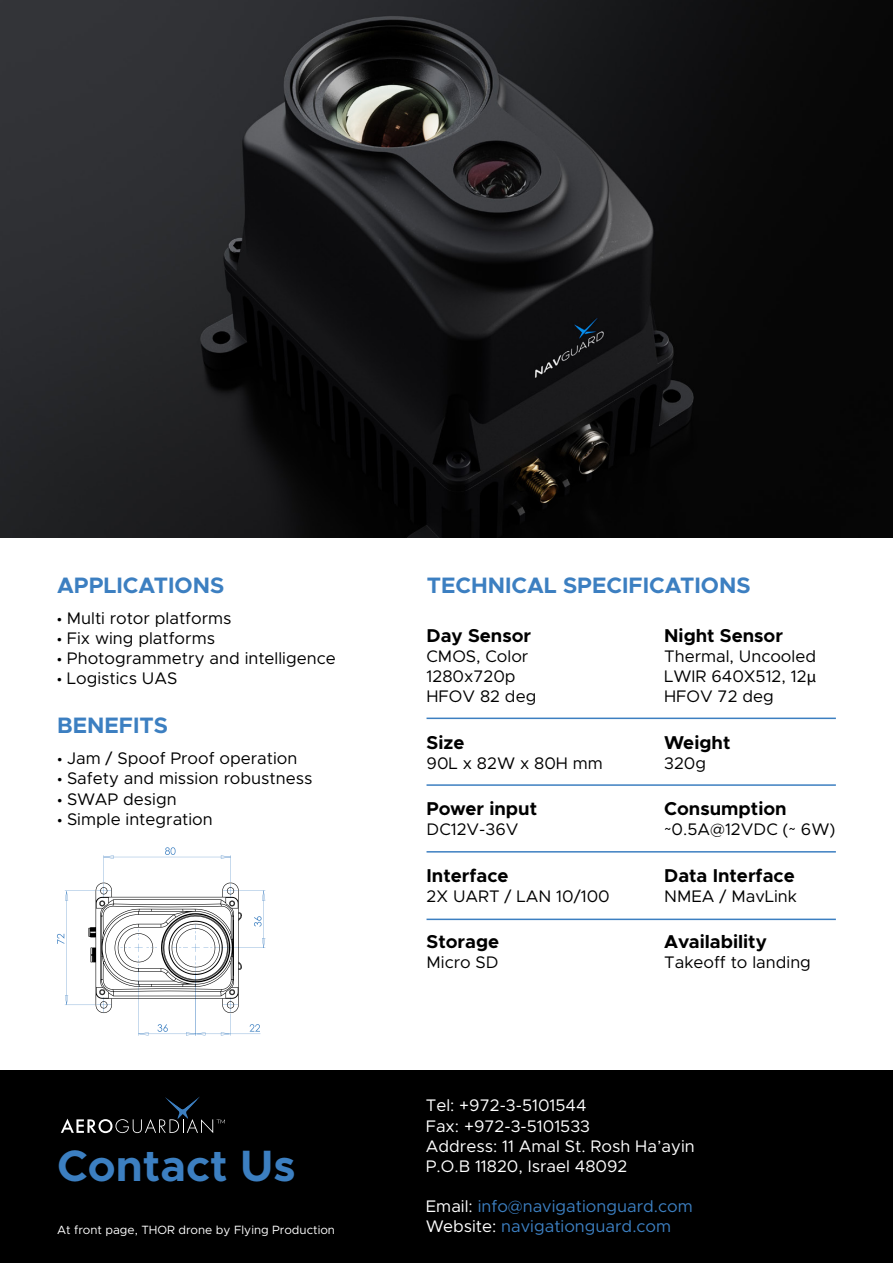
<style>
.page{position:relative;width:893px;height:1263px;background:#fff}
.page>*{position:absolute;margin:0;border:0;box-sizing:border-box;transform-origin:0 0}
.t1{font:700 44.1px "Metropolis";color:#3c7fc1}
.t2{font:700 22.35px "Metropolis";color:#3c7fc1}
.t3{font:700 18.6px "Metropolis";color:#000}
.t4{font:16.8px/20.1px "Metropolis";color:#000}
.t5{font:16.8px/20.1px "Metropolis";color:#fff}
.t6{font:16.8px "Metropolis";color:#3c7fc1}
.t7{font:12px "Metropolis";color:#fff}
.s1{font-family:"Myriad Pro"}
.s2{color:#fff}
</style>
<div class="page">
<img style="left:0;top:0;width:893px;height:537px">
<hr style="left:426px;top:717px;width:410px;height:2px;background:#3c7fc1">
<hr style="left:426px;top:784px;width:410px;height:2px;background:#3c7fc1">
<hr style="left:426px;top:851px;width:410px;height:1px;background:#3c7fc1">
<hr style="left:426px;top:918px;width:410px;height:2px;background:#3c7fc1">
<svg style="left:57px;top:847px;width:208px;height:189px"></svg>
<div style="left:0;top:1071px;width:893px;height:192px;background:#000"></div>
<svg style="left:61px;top:1096px;width:164px;height:37px"></svg>
<h2 class="t2" style="left:57px;top:571px;width:169px">APPLICATIONS</h2>
<p class="t4" style="left:57px;top:608px;width:176px"><span class="s1">•</span> Multi rotor platforms</p>
<p class="t4" style="left:57px;top:628px;width:159px"><span class="s1">•</span> Fix wing platforms</p>
<p class="t4" style="left:57px;top:648px;width:280px"><span class="s1">•</span> Photogrammetry and intelligence</p>
<p class="t4" style="left:57px;top:668px;width:122px"><span class="s1">•</span> Logistics UAS</p>
<h2 class="t2" style="left:57px;top:711px;width:112px">BENEFITS</h2>
<p class="t4" style="left:57px;top:748px;width:242px"><span class="s1">•</span> Jam / Spoof Proof operation</p>
<p class="t4" style="left:57px;top:768px;width:256px"><span class="s1">•</span> Safety and mission robustness</p>
<p class="t4" style="left:57px;top:789px;width:121px"><span class="s1">•</span> SWAP design</p>
<p class="t4" style="left:57px;top:809px;width:157px"><span class="s1">•</span> Simple integration</p>
<h1 class="t1" style="left:57px;top:1138px;width:240px">Contact Us</h1>
<h2 class="t2" style="left:427px;top:571px;width:325px">TECHNICAL SPECIFICATIONS</h2>
<p class="t3" style="left:427px;top:624px;width:106px">Day Sensor</p>
<p class="t4" style="left:427px;top:646px;width:111px">CMOS, Color<br>1280x720p<br>HFOV 82 deg</p>
<p class="t3" style="left:664px;top:624px;width:120px">Night Sensor</p>
<p class="t4" style="left:664px;top:646px;width:153px;text-align:justify">Thermal, Uncooled LWIR 640X512, 12<span class="s1">μ </span>HFOV 72 deg</p>
<p class="t3" style="left:427px;top:730px;width:39px">Size</p>
<p class="t4" style="left:427px;top:753px;width:178px">90L x 82W x 80H mm</p>
<p class="t3" style="left:664px;top:730px;width:68px">Weight</p>
<p class="t4" style="left:664px;top:753px;width:44px">320g</p>
<p class="t3" style="left:427px;top:797px;width:112px">Power input</p>
<p class="t4" style="left:427px;top:819px;width:93px">DC12V-36V</p>
<p class="t3" style="left:664px;top:797px;width:124px">Consumption</p>
<p class="t4" style="left:664px;top:819px;width:173px">~0.5A@12VDC (~ 6W)</p>
<p class="t3" style="left:427px;top:863px;width:84px">Interface</p>
<p class="t4" style="left:427px;top:886px;width:185px">2X UART / LAN 10/100</p>
<p class="t3" style="left:664px;top:863px;width:132px">Data Interface</p>
<p class="t4" style="left:664px;top:886px;width:134px">NMEA / MavLink</p>
<p class="t3" style="left:427px;top:930px;width:74px">Storage</p>
<p class="t4" style="left:427px;top:952px;width:74px">Micro SD</p>
<p class="t3" style="left:664px;top:930px;width:104px">Availability</p>
<p class="t4" style="left:664px;top:952px;width:148px">Takeoff to landing</p>
<p class="t5" style="left:426px;top:1095px;width:270px">Tel: +972-3-5101544<br>Fax: +972-3-5101533<br>Address: 11 Amal St. Rosh Ha’ayin<br>P.O.B 11820, Israel 48092</p>
<p class="t6" style="left:426px;top:1196px;width:268px"><span class="s2">Email:</span> info@navigationguard.com</p>
<p class="t7" style="left:57px;top:1222px;width:279px">At front page, THOR drone by Flying Production</p>
<p class="t6" style="left:426px;top:1216px;width:247px"><span class="s2">Website:</span> navigationguard.com</p>
</div>
